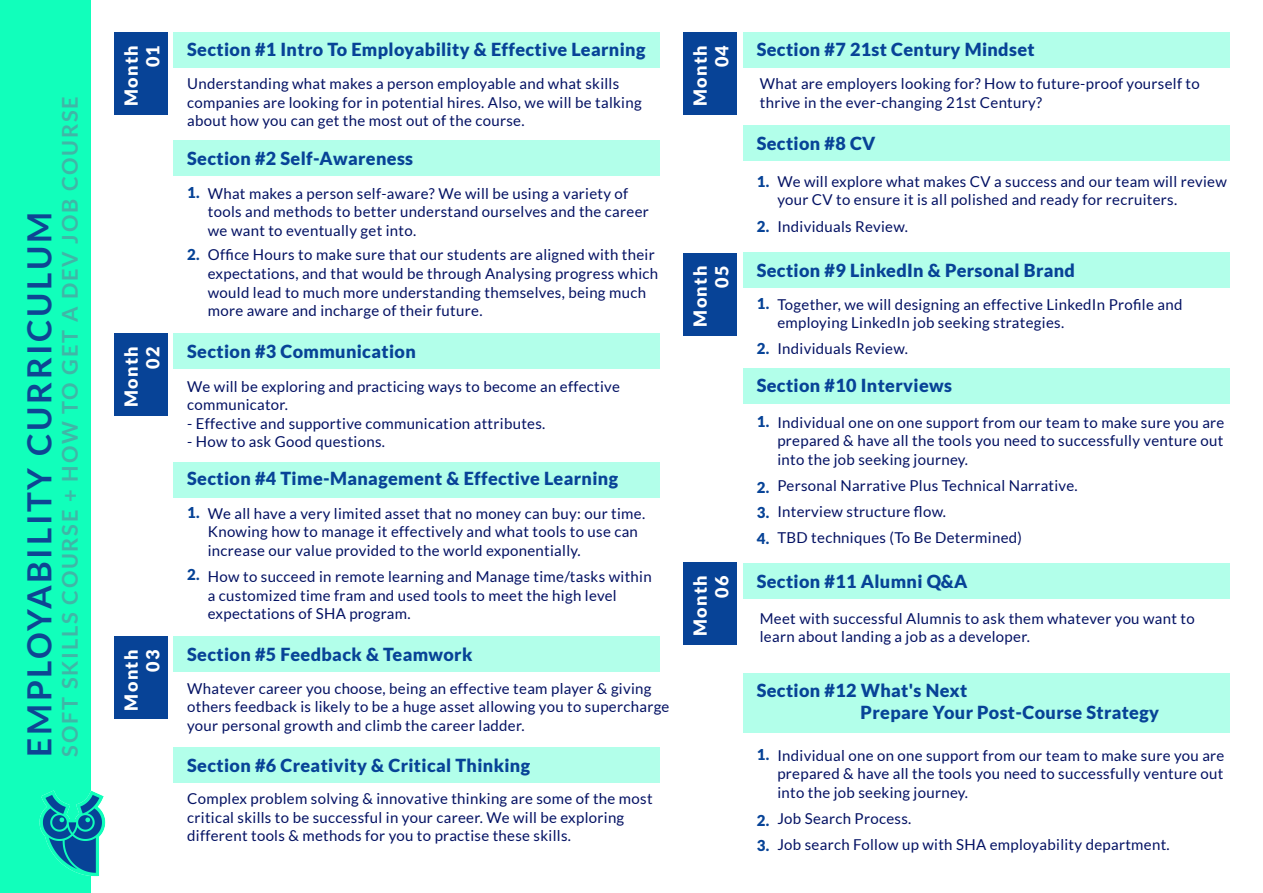
<style>
.page{position:relative;width:1263px;height:893px;background:#fff}
.page>*{position:absolute;margin:0;border:0;box-sizing:border-box;transform-origin:0 0}
.t1{font:700 33.45px "Lato";letter-spacing:.08em;color:#0e4593}
.t2{font:700 21.75px "Lato";letter-spacing:.08em;color:#40b6a7}
.t3{font:900 18px/21.6px "Lato";letter-spacing:.02em;color:#074397}
.t4{font:900 18px/21.6px "Lato";letter-spacing:.08em;color:#fff;text-align:right}
.t5{font:15px/18.6px "Lato";letter-spacing:.02em;color:#031163}
.t6{font:900 15px/24.5px "Lato";color:#074397}
</style>
<div class="page">
<div style="left:114px;top:32px;width:54px;height:83px;background:#074397"></div>
<div style="left:114px;top:333px;width:54px;height:83px;background:#074397"></div>
<div style="left:114px;top:637px;width:54px;height:82px;background:#074397"></div>
<div style="left:683px;top:32px;width:54px;height:83px;background:#074397"></div>
<div style="left:683px;top:253px;width:54px;height:82px;background:#074397"></div>
<div style="left:683px;top:562px;width:54px;height:83px;background:#074397"></div>
<div style="left:173px;top:32px;width:487px;height:35px;background:#b2ffea"></div>
<div style="left:173px;top:141px;width:487px;height:35px;background:#b2ffea"></div>
<div style="left:173px;top:333px;width:487px;height:35px;background:#b2ffea"></div>
<div style="left:173px;top:462px;width:487px;height:35px;background:#b2ffea"></div>
<div style="left:173px;top:637px;width:487px;height:35px;background:#b2ffea"></div>
<div style="left:173px;top:747px;width:487px;height:35px;background:#b2ffea"></div>
<div style="left:743px;top:32px;width:486px;height:35px;background:#b2ffea"></div>
<div style="left:743px;top:126px;width:486px;height:35px;background:#b2ffea"></div>
<div style="left:743px;top:253px;width:486px;height:35px;background:#b2ffea"></div>
<div style="left:743px;top:369px;width:486px;height:35px;background:#b2ffea"></div>
<div style="left:743px;top:563px;width:486px;height:35px;background:#b2ffea"></div>
<div style="left:743px;top:673px;width:486px;height:59px;background:#b2ffea"></div>
<div style="left:0;top:0;width:91px;height:893px;background:#1fb"></div>
<img style="left:39px;top:790px;width:67px;height:87px">
<h1 class="t1" style="left:20px;top:757px;width:546px;rotate:-90deg">EMPLOYABILITY CURRICULUM</h1>
<h2 class="t2" style="left:57px;top:757px;width:662px;rotate:-90deg">SOFT SKILLS COURSE + HOW TO GET A DEV JOB COURSE</h2>
<p class="t4" style="left:120px;top:106px;width:63px;rotate:-90deg">Month<br>01</p>
<p class="t4" style="left:120px;top:407px;width:63px;rotate:-90deg">Month<br>02</p>
<p class="t4" style="left:120px;top:711px;width:63px;rotate:-90deg">Month<br>03</p>
<p class="t3" style="left:187px;top:38px;width:460px">Section #1 Intro To Employability &amp; Effective Learning</p>
<p class="t3" style="left:757px;top:38px;width:279px">Section #7 21st Century Mindset</p>
<p class="t4" style="left:689px;top:106px;width:63px;rotate:-90deg">Month<br>04</p>
<p class="t5" style="left:187px;top:74px;width:456px">Understanding what makes a person employable and what skills companies are looking for in potential hires. Also, we will be talking about how you can get the most out of the course.</p>
<p class="t5" style="left:760px;top:74px;width:441px">What are employers looking for? How to future-proof yourself to thrive in the ever-changing 21st Century?</p>
<p class="t3" style="left:187px;top:147px;width:228px">Section #2 Self-Awareness</p>
<p class="t6" style="left:187px;top:180px;width:14px">1.</p>
<p class="t6" style="left:187px;top:242px;width:14px">2.</p>
<p class="t5" style="left:208px;top:184px;width:442px">What makes a person self-aware? We will be using a variety of tools and methods to better understand ourselves and the career we want to eventually get into.</p>
<p class="t5" style="left:208px;top:246px;width:452px">Office Hours to make sure that our students are aligned with their expectations, and that would be through Analysing progress which would lead to much more understanding themselves, being much more aware and incharge of their future.</p>
<p class="t3" style="left:187px;top:340px;width:230px">Section #3 Communication</p>
<p class="t5" style="left:187px;top:377px;width:434px">We will be exploring and practicing ways to become an effective communicator.</p>
<p class="t5" style="left:187px;top:414px;width:360px">- Effective and supportive communication attributes.</p>
<p class="t5" style="left:187px;top:432px;width:199px">- How to ask Good questions.</p>
<p class="t3" style="left:187px;top:468px;width:432px">Section #4 Time-Management &amp; Effective Learning</p>
<p class="t6" style="left:187px;top:500px;width:14px">1.</p>
<p class="t6" style="left:187px;top:562px;width:14px">2.</p>
<p class="t5" style="left:208px;top:504px;width:439px">We all have a very limited asset that no money can buy: our time.<br>Knowing how to manage it effectively and what tools to use can increase our value provided to the world exponentially.</p>
<p class="t5" style="left:208px;top:567px;width:445px">How to succeed in remote learning and Manage time/tasks within a customized time fram and used tools to meet the high level expectations of SHA program.</p>
<p class="t3" style="left:187px;top:643px;width:287px">Section #5 Feedback &amp; Teamwork</p>
<p class="t5" style="left:187px;top:679px;width:484px">Whatever career you choose, being an effective team player &amp; giving others feedback is likely to be a huge asset allowing you to supercharge your personal growth and climb the career ladder.</p>
<p class="t3" style="left:187px;top:754px;width:344px">Section #6 Creativity &amp; Critical Thinking</p>
<p class="t5" style="left:187px;top:789px;width:467px">Complex problem solving &amp; innovative thinking are some of the most critical skills to be successful in your career. We will be exploring different tools &amp; methods for you to practise these skills.</p>
<p class="t4" style="left:689px;top:327px;width:63px;rotate:-90deg">Month<br>05</p>
<p class="t4" style="left:689px;top:636px;width:63px;rotate:-90deg">Month<br>06</p>
<p class="t3" style="left:757px;top:132px;width:120px">Section #8 CV</p>
<p class="t6" style="left:757px;top:168px;width:14px">1.</p>
<p class="t6" style="left:757px;top:213px;width:14px">2.</p>
<p class="t5" style="left:777px;top:172px;width:451px">We will explore what makes CV a success and our team will review your CV to ensure it is all polished and ready for recruiters.</p>
<p class="t5" style="left:777px;top:217px;width:132px">Individuals Review.</p>
<p class="t3" style="left:757px;top:259px;width:320px">Section #9 LinkedIn &amp; Personal Brand</p>
<p class="t6" style="left:757px;top:291px;width:14px">1.</p>
<p class="t6" style="left:757px;top:336px;width:14px">2.</p>
<p class="t5" style="left:777px;top:295px;width:407px">Together, we will designing an effective LinkedIn Profile and employing LinkedIn job seeking strategies.</p>
<p class="t5" style="left:777px;top:339px;width:132px">Individuals Review.</p>
<p class="t3" style="left:757px;top:374px;width:197px">Section #10 Interviews</p>
<p class="t6" style="left:757px;top:409px;width:14px">1.</p>
<p class="t6" style="left:757px;top:475px;width:14px">2.<br>3.</p>
<p class="t6" style="left:757px;top:525px;width:14px">4.</p>
<p class="t5" style="left:777px;top:413px;width:449px;text-align:justify">Individual one on one support from our team to make sure you are prepared &amp; have all the tools you need to successfully venture out into the job seeking journey.</p>
<p class="t5" style="left:777px;top:472px;width:302px;line-height:26.1px">Personal Narrative Plus Technical Narrative.<br>Interview structure flow.<br>TBD techniques (To Be Determined)</p>
<p class="t3" style="left:757px;top:570px;width:212px">Section #11 Alumni Q&amp;A</p>
<p class="t5" style="left:760px;top:609px;width:436px">Meet with successful Alumnis to ask them whatever you want to learn about landing a job as a developer.</p>
<p class="t3" style="left:860px;top:679px;width:300px;text-indent:-104px">Section #12 What's Next<br>Prepare Your Post-Course Strategy</p>
<p class="t6" style="left:757px;top:742px;width:14px">1.</p>
<p class="t6" style="left:757px;top:808px;width:14px">2.<br>3.</p>
<p class="t5" style="left:777px;top:746px;width:449px;text-align:justify">Individual one on one support from our team to make sure you are prepared &amp; have all the tools you need to successfully venture out into the job seeking journey.</p>
<p class="t5" style="left:777px;top:805px;width:394px;line-height:26.1px">Job Search Process.<br>Job search Follow up with SHA employability department.</p>
</div>
